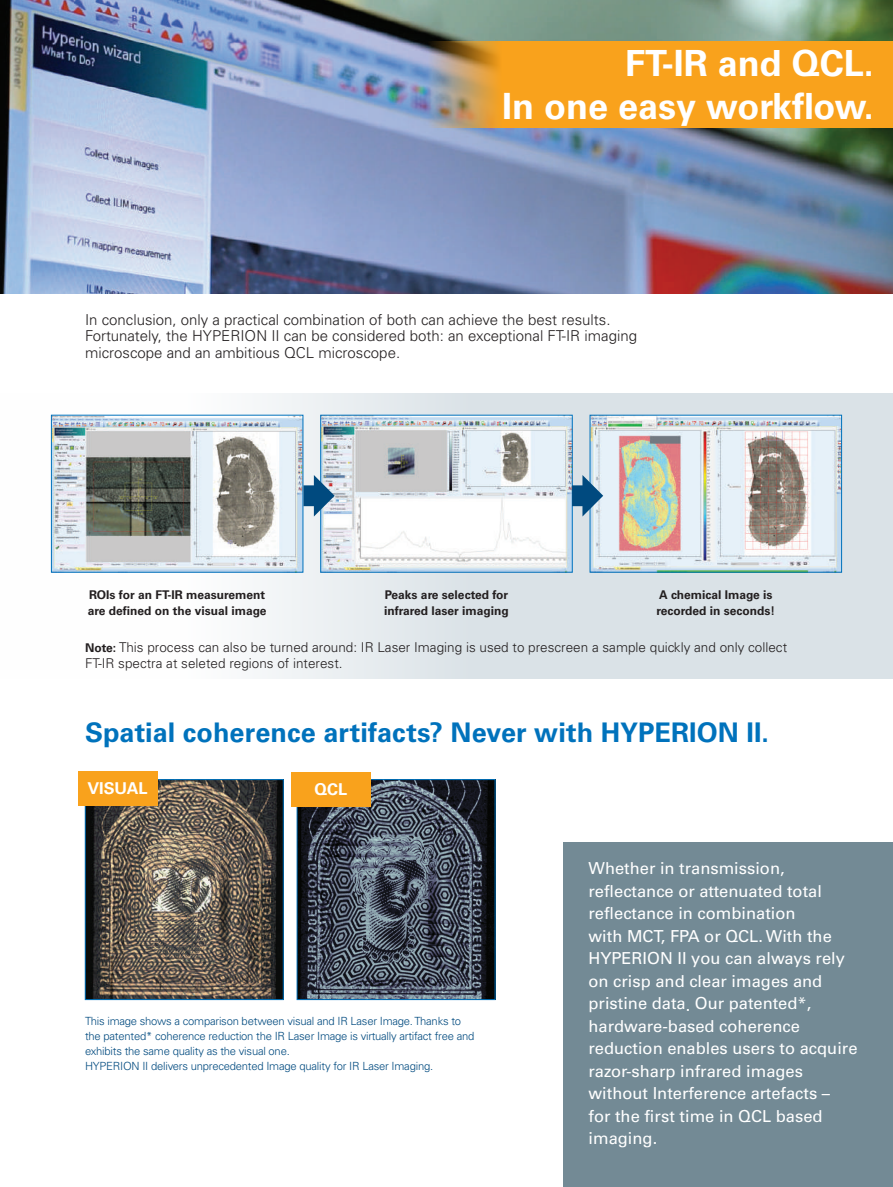
<style>
.page{position:relative;width:893px;height:1187px;background:#fff}
.page>*{position:absolute;margin:0;border:0;box-sizing:border-box;transform-origin:0 0}
.t1{font:700 36px/43.2px "Univers LT Std";color:#fff;text-align:right}
.t2{font:700 27px "Univers LT Std";letter-spacing:.005em;color:#0072bc}
.t3{font:16.5px/22.5px "Univers LT Std";color:#fff}
.t4{font:700 16.35px "Univers LT Std";color:#fff}
.t5{font:300 15px/16.5px "Univers LT Std";color:#231f20}
.t6{font:300 13.5px/15.8px "Univers LT Std";color:#231f20}
.t7{font:700 12px/15.8px "Univers LT Std";color:#231f20}
.t8{font:300 11.25px/15px "Univers LT Std";letter-spacing:-.02em;color:#004a7f}
.s1{font-weight:700;font-size:12px}
</style>
<div class="page">
<div style="left:563px;top:842px;width:330px;height:344px;background:#738a95"></div>
<div style="left:0;top:393px;width:893px;height:285px;background:linear-gradient(to right,#fcfdfe,#ccd8df)"></div>
<img style="left:87px;top:781px;width:194px;height:216px">
<div style="left:85px;top:779px;width:198px;height:220px;border:1px solid #0072bc"></div>
<img style="left:53px;top:417px;width:248px;height:153px">
<img style="left:592px;top:417px;width:248px;height:153px">
<img style="left:322px;top:417px;width:249px;height:153px">
<div style="left:320px;top:415px;width:253px;height:157px;border:1px solid #0072bc"></div>
<img style="left:299px;top:781px;width:194px;height:216px">
<img style="left:0;top:0;width:893px;height:293px">
<svg style="left:408px;top:41px;width:485px;height:87px;background:#e99f2e"></svg>
<div style="left:291px;top:771px;width:80px;height:35px;background:#f9a21c"></div>
<div style="left:78px;top:770px;width:79px;height:35px;background:#f9a21c"></div>
<svg style="left:303px;top:474px;width:32px;height:42px"></svg>
<svg style="left:572px;top:474px;width:31px;height:42px"></svg>
<h1 class="t1" style="left:502px;top:42px;width:373px">FT-IR and QCL.<br>In one easy workflow.</h1>
<p class="t5" style="left:85px;top:311px;width:553px">In conclusion, only a practical combination of both can achieve the best results.<br>Fortunately, the HYPERION II can be considered both: an exceptional FT-IR imaging microscope and an ambitious QCL microscope.</p>
<p class="t7" style="left:88px;top:587px;width:180px">ROIs for an FT-IR measurement are defined on the visual image</p>
<p class="t7" style="left:656px;top:587px;width:120px">A chemical Image is recorded in seconds!</p>
<p class="t7" style="left:384px;top:587px;width:126px">Peaks are selected for infrared laser imaging</p>
<p class="t6" style="left:85px;top:639px;width:704px"><span class="s1">Note:</span> This process can also be turned around: IR Laser Imaging is used to prescreen a sample quickly and only collect<br>FT-IR spectra at seleted regions of interest.</p>
<h2 class="t2" style="left:85px;top:717px;width:685px">Spatial coherence artifacts? Never with HYPERION II.</h2>
<p class="t4" style="left:87px;top:778px;width:62px">VISUAL</p>
<p class="t4" style="left:315px;top:779px;width:34px">QCL</p>
<p class="t8" style="left:85px;top:1013px;width:391px">This image shows a comparison between visual and IR Laser Image. Thanks to the patented* coherence reduction the IR Laser Image is virtually artifact free and exhibits the same quality as the visual one.<br>HYPERION II delivers unprecedented Image quality for IR Laser Imaging.</p>
<p class="t3" style="left:588px;top:857px;width:270px">Whether in transmission, reflectance or attenuated total reflectance in combination<br>with MCT, FPA or QCL. With the<br>HYPERION II you can always rely on crisp and clear images and pristine data. Our patented*, hardware-based coherence reduction enables users to acquire razor-sharp infrared images without Interference artefacts –<br>for the first time in QCL based imaging.</p>
</div>
